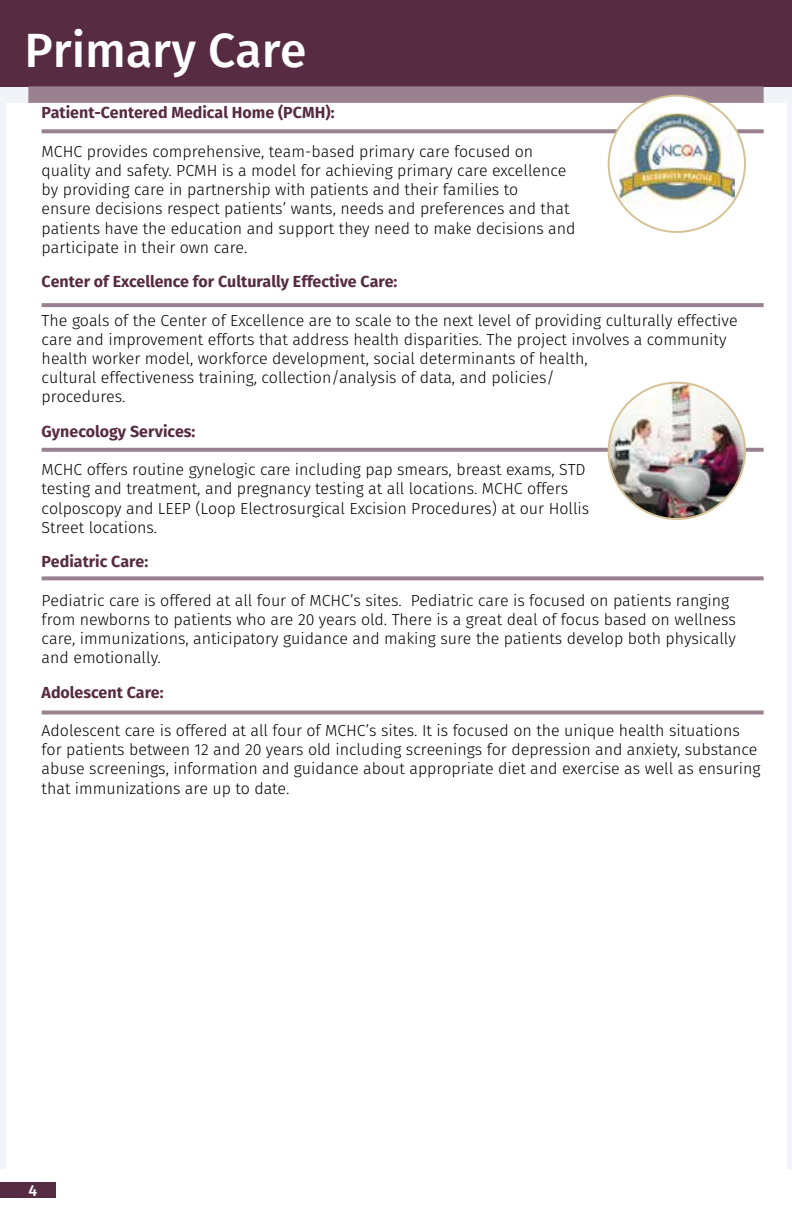
<style>
.page{position:relative;width:792px;height:1224px;background:#fff}
.page>*{position:absolute;margin:0;border:0;box-sizing:border-box;transform-origin:0 0}
.t1{font:500 48px "Fira Sans";color:#fff}
.t2{font:300 16px/19.2px "Fira Sans";color:#000}
.t3{font:700 16px "Fira Sans";color:#572c42}
.t4{font:500 16px "Fira Sans";color:#fff}
</style>
<div class="page">
<div style="left:0;top:0;width:792px;height:86px;background:#572c42"></div>
<div style="left:28px;top:86px;width:736px;height:17px;background:#9a818f"></div>
<svg style="left:42px;top:129px;width:722px;height:4px;background:#a18a97"></svg>
<svg style="left:42px;top:303px;width:722px;height:4px;background:#9c8492"></svg>
<svg style="left:42px;top:448px;width:722px;height:4px;background:#a08895"></svg>
<svg style="left:42px;top:576px;width:722px;height:4px;background:#a38c99"></svg>
<svg style="left:42px;top:710px;width:722px;height:4px;background:#a6909c"></svg>
<div style="left:609px;top:96px;width:136px;height:136px;background:#fff;border-radius:50%"></div>
<img style="left:619px;top:114px;width:116px;height:100px">
<img style="left:609px;top:383px;width:136px;height:136px;border-radius:68px">
<div style="left:0;top:1182px;width:56px;height:16px;background:#572c42"></div>
<h1 class="t1" style="left:24px;top:12px;width:284px">Primary Care</h1>
<p class="t3" style="left:42px;top:99px;width:294px">Patient-Centered Medical Home (PCMH):</p>
<p class="t2" style="left:42px;top:142px;width:535px">MCHC provides comprehensive, team-based primary care focused on quality and safety. PCMH is a model for achieving primary care excellence by providing care in partnership with patients and their families to<br>ensure decisions respect patients’ wants, needs and preferences and that patients have the education and support they need to make decisions and participate in their own care.</p>
<p class="t3" style="left:42px;top:268px;width:357px">Center of Excellence for Culturally Effective Care:</p>
<p class="t2" style="left:42px;top:310px;width:697px">The goals of the Center of Excellence are to scale to the next level of providing culturally effective care and improvement efforts that address health disparities. The project involves a community health worker model, workforce development, social determinants of health,<br>cultural effectiveness training, collection/analysis of data, and policies/<br>procedures.</p>
<p class="t3" style="left:42px;top:418px;width:155px">Gynecology Services:</p>
<p class="t2" style="left:42px;top:460px;width:549px">MCHC offers routine gynelogic care including pap smears, breast exams, STD testing and treatment, and pregnancy testing at all locations. MCHC offers colposcopy and LEEP (Loop Electrosurgical Excision Procedures) at our Hollis Street locations.</p>
<p class="t3" style="left:42px;top:548px;width:108px">Pediatric Care:</p>
<p class="t2" style="left:42px;top:590px;width:696px">Pediatric care is offered at all four of MCHC’s sites. Pediatric care is focused on patients ranging from newborns to patients who are 20 years old. There is a great deal of focus based on wellness care, immunizations, anticipatory guidance and making sure the patients develop both physically and emotionally.</p>
<p class="t3" style="left:42px;top:679px;width:123px">Adolescent Care:</p>
<p class="t2" style="left:42px;top:721px;width:720px">Adolescent care is offered at all four of MCHC’s sites. It is focused on the unique health situations for patients between 12 and 20 years old including screenings for depression and anxiety, substance abuse screenings, information and guidance about appropriate diet and exercise as well as ensuring that immunizations are up to date.</p>
<p class="t4" style="left:28px;top:1177px;width:10px">4</p>
</div>
